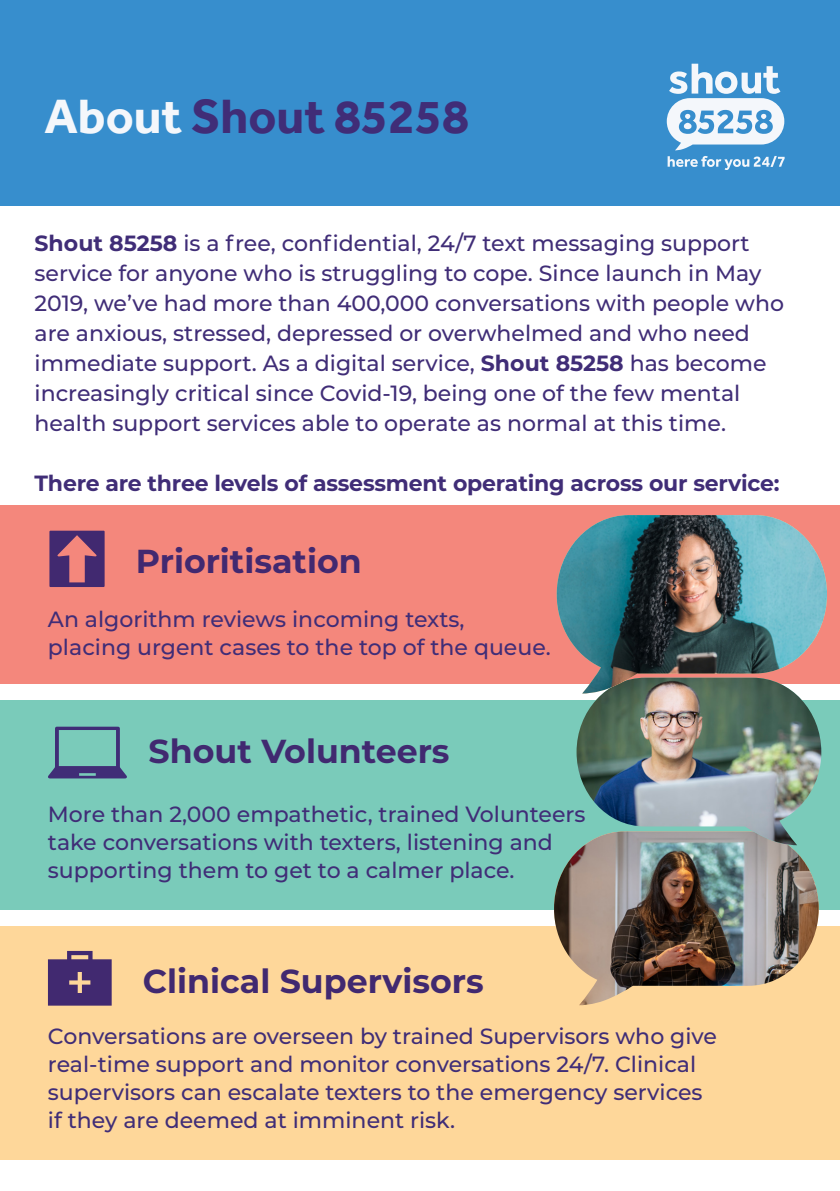
<style>
.page{position:relative;width:840px;height:1191px;background:#fff}
.page>*{position:absolute;margin:0;border:0;box-sizing:border-box;transform-origin:0 0}
.t1{font:700 49.6px "Effra";color:#402d77}
.t2{font:700 33.2px "Montserrat";color:#412970}
.t3{font:500 22px/28px "Montserrat";color:#402d77}
.t4{font:700 22px "Montserrat";letter-spacing:-.01em;color:#402d77}
.s1{color:#f4f7fb}
.s2{font-weight:700}
</style>
<div class="page">
<div style="left:0;top:700px;width:839px;height:209px;background:#7acbba"></div>
<div style="left:0;top:505px;width:839px;height:178px;background:#f4877c"></div>
<div style="left:0;top:926px;width:839px;height:233px;background:#fed79a"></div>
<div style="left:0;top:0;width:839px;height:206px;background:#378ecd"></div>
<svg style="left:666px;top:64px;width:118px;height:106px"></svg>
<svg style="left:48px;top:726px;width:79px;height:52px"></svg>
<svg style="left:48px;top:951px;width:64px;height:54px;background:#5f4576"></svg>
<svg style="left:49px;top:530px;width:56px;height:57px"></svg>
<img style="left:553px;top:845px;width:265px;height:160px">
<img style="left:576px;top:693px;width:244px;height:152px">
<img style="left:556px;top:515px;width:270px;height:178px">
<p class="t1" style="left:44px;top:87px;width:426px"><span class="s1">About</span> Shout 85258</p>
<p class="t3" style="left:34px;top:227px;width:750px;line-height:30px"><span class="s2">Shout 85258</span> is a free, confidential, 24/7 text messaging support service for anyone who is struggling to cope. Since launch in May 2019, we’ve had more than 400,000 conversations with people who are anxious, stressed, depressed or overwhelmed and who need immediate support. As a digital service, <span class="s2">Shout 85258</span> has become increasingly critical since Covid-19, being one of the few mental health support services able to operate as normal at this time.</p>
<p class="t4" style="left:34px;top:467px;width:746px">There are three levels of assessment operating across our service:</p>
<p class="t2" style="left:136px;top:537px;width:227px">Prioritisation</p>
<p class="t3" style="left:48px;top:604px;width:504px">An algorithm reviews incoming texts, placing urgent cases to the top of the queue.</p>
<p class="t2" style="left:148px;top:727px;width:302px">Shout Volunteers</p>
<p class="t3" style="left:48px;top:799px;width:539px">More than 2,000 empathetic, trained Volunteers take conversations with texters, listening and supporting them to get to a calmer place.</p>
<p class="t2" style="left:143px;top:957px;width:342px">Clinical Supervisors</p>
<p class="t3" style="left:48px;top:1020px;width:670px">Conversations are overseen by trained Supervisors who give real-time support and monitor conversations 24/7. Clinical supervisors can escalate texters to the emergency services if they are deemed at imminent risk.</p>
</div>
